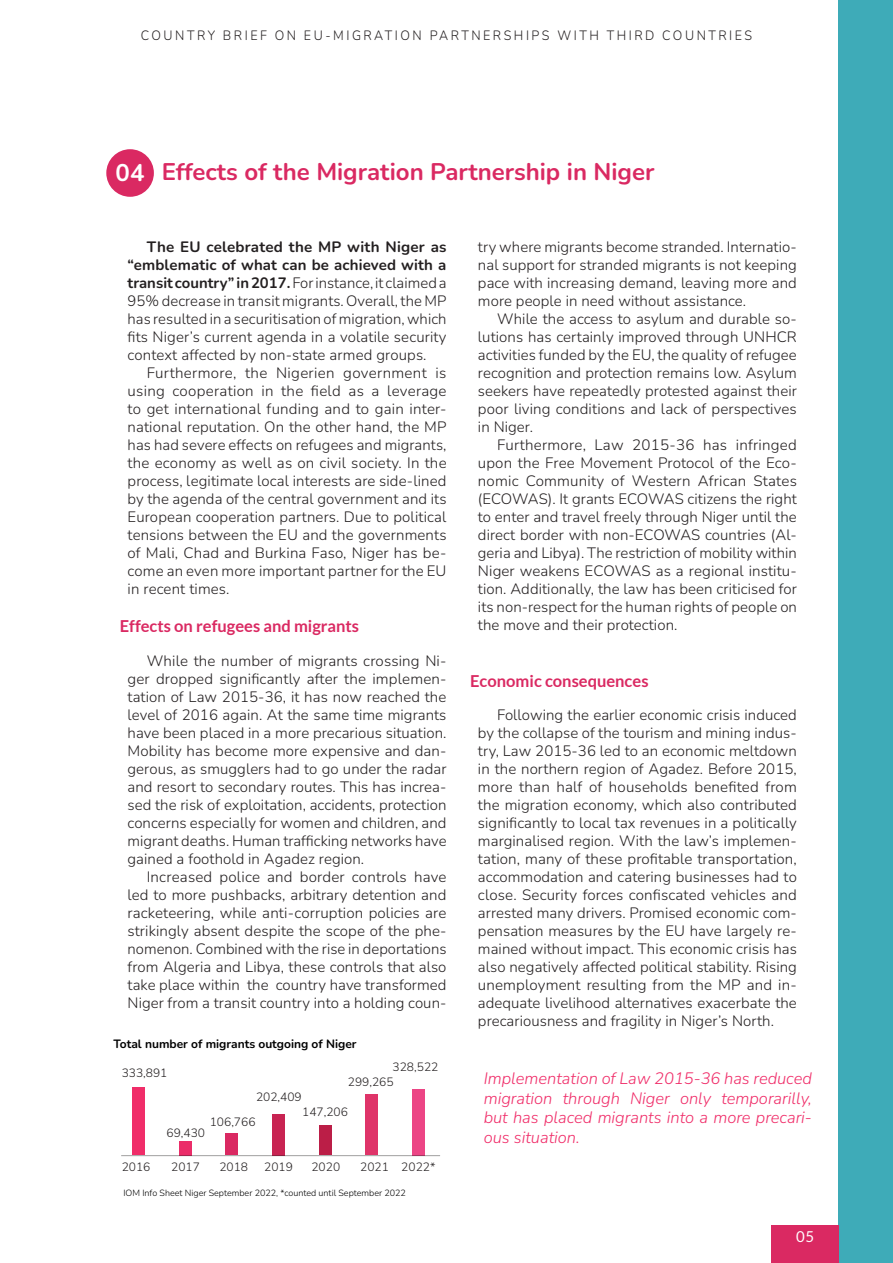
<style>
.page{position:relative;width:893px;height:1263px;background:#fff}
.page>*{position:absolute;margin:0;border:0;box-sizing:border-box;transform-origin:0 0}
.t1{font:700 24px "Nunito";color:#da2962}
.t2{font:700 24px "Nunito";color:#fff}
.t3{font:italic 300 16.5px/19.8px "Nunito";color:#f02d69;text-align:justify}
.t4{font:700 16.5px "Lato";color:#da2962}
.Fließtext_Sans_Flatt{font:300 15px/18px "Nunito";letter-spacing:.005em;color:#231f20;text-align:justify}
.Fließtext_Sans_Flatt-2{font:700 15px "Nunito";letter-spacing:.015em;color:#231f20}
.Fließtext_Sans_Flatt-3{font:15px "Lato";color:#fff}
.Fließtext{font:300 13.5px "Nunito";letter-spacing:.2em;color:#231f20;scale:.93 1}
.t5{font:300 12px "Nunito";color:#231f20}
.t6{font:700 12px "Nunito";color:#000}
.t7{font:300 9px "Nunito";color:#000}
.s1{font-weight:700}
</style>
<div class="page">
<div style="left:839px;top:0;width:54px;height:1263px;background:#3eabb8"></div>
<div style="left:106px;top:149px;width:48px;height:48px;background:#da2962;border-radius:50%"></div>
<div style="left:771px;top:1225px;width:68px;height:38px;background:#da2962"></div>
<div style="left:179px;top:1141px;width:12px;height:14px;background:#eb2d69"></div>
<div style="left:226px;top:1133px;width:12px;height:22px;background:#da2962"></div>
<div style="left:272px;top:1114px;width:12px;height:41px;background:#c82352"></div>
<div style="left:319px;top:1125px;width:12px;height:30px;background:#bb1e47"></div>
<div style="left:366px;top:1094px;width:12px;height:61px;background:#df3469"></div>
<div style="left:412px;top:1089px;width:12px;height:66px;background:#ec4585"></div>
<div style="left:132px;top:1087px;width:13px;height:68px;background:#f02d69"></div>
<hr style="left:121px;top:1155px;width:319px;height:1px;background:#231f20">
<p class="Fließtext" style="left:141px;top:26px;width:659px">COUNTRY BRIEF ON EU-MIGRATION PARTNERSHIPS WITH THIRD COUNTRIES</p>
<p class="t2" style="left:116px;top:156px;width:30px">04</p>
<p class="t1" style="left:162px;top:155px;width:494px">Effects of the Migration Partnership in Niger</p>
<p class="Fließtext_Sans_Flatt-2" style="left:147px;top:236px;width:301px">The EU celebrated the MP with Niger as</p>
<p class="Fließtext_Sans_Flatt" style="left:128px;top:255px;width:321px"><span class="s1">“emblematic of what can be achieved with a transit country” in 2017.</span> For instance, it claimed a 95% decrease in transit migrants. Overall, the MP has resulted in a securitisation of migration, which fits Niger’s current agenda in a volatile security</p>
<p class="Fließtext_Sans_Flatt" style="left:128px;top:345px;width:301px">context affected by non-state armed groups.</p>
<p class="Fließtext_Sans_Flatt" style="left:128px;top:363px;width:321px;text-indent:19px">Furthermore, the Nigerien government is using cooperation in the field as a leverage to get international funding and to gain inter-</p>
<p class="Fließtext_Sans_Flatt" style="left:128px;top:417px;width:321px">national reputation. On the other hand, the MP has had severe effects on refugees and migrants, the economy as well as on civil society. In the process, legitimate local interests are side-lined by the agenda of the central government and its European cooperation partners. Due to political tensions between the EU and the governments of Mali, Chad and Burkina Faso, Niger has be-</p>
<p class="Fließtext_Sans_Flatt" style="left:128px;top:561px;width:320px">come an even more important partner for the EU in recent times.</p>
<p class="t4" style="left:120px;top:617px;width:241px">Effects on refugees and migrants</p>
<p class="Fließtext_Sans_Flatt" style="left:128px;top:651px;width:320px;text-indent:19px">While the number of migrants crossing Ni&shy;ger dropped significantly after the implemen&shy;tation of Law 2015-36, it has now reached the level of 2016 again. At the same time migrants have been placed in a more precarious situation.<br>Mobility has become more expensive and dan-</p>
<p class="Fließtext_Sans_Flatt" style="left:128px;top:759px;width:321px">gerous, as smugglers had to go under the radar and resort to secondary routes. This has increa&shy;sed the risk of exploitation, accidents, protection concerns especially for women and children, and migrant deaths. Human trafficking networks have gained a foothold in Agadez region.</p>
<p class="Fließtext_Sans_Flatt" style="left:128px;top:867px;width:321px;text-indent:19px">Increased police and border controls have led to more pushbacks, arbitrary detention and racketeering, while anti-corruption policies are strikingly absent despite the scope of the phe-</p>
<p class="Fließtext_Sans_Flatt" style="left:128px;top:939px;width:320px">nomenon. Combined with the rise in deportations from Algeria and Libya, these controls that also take place within the country have transformed Niger from a transit country into a holding coun-</p>
<p class="t6" style="left:113px;top:1035px;width:245px">Total number of migrants outgoing of Niger</p>
<p class="t5" style="left:122px;top:1065px;width:47px">333,891</p>
<p class="t5" style="left:256px;top:1088px;width:47px">202,409</p>
<p class="t5" style="left:393px;top:1058px;width:47px">328,522</p>
<p class="t5" style="left:348px;top:1073px;width:47px">299,265</p>
<p class="t5" style="left:210px;top:1113px;width:47px">106,766</p>
<p class="t5" style="left:167px;top:1124px;width:40px">69,430</p>
<p class="t5" style="left:302px;top:1103px;width:47px">147,206</p>
<p class="t5" style="left:122px;top:1158px;width:30px">2016</p>
<p class="t5" style="left:171px;top:1158px;width:30px">2017</p>
<p class="t5" style="left:219px;top:1158px;width:30px">2018</p>
<p class="t5" style="left:264px;top:1158px;width:30px">2019</p>
<p class="t5" style="left:311px;top:1158px;width:30px">2020</p>
<p class="t5" style="left:360px;top:1158px;width:30px">2021</p>
<p class="t5" style="left:401px;top:1158px;width:36px">2022*</p>
<p class="t7" style="left:123px;top:1187px;width:284px">IOM Info Sheet Niger September 2022, *counted until September 2022</p>
<p class="Fließtext_Sans_Flatt" style="left:478px;top:237px;width:320px">try where migrants become stranded. Internatio&shy;nal support for stranded migrants is not keeping pace with increasing demand, leaving more and more people in need without assistance.</p>
<p class="Fließtext_Sans_Flatt" style="left:478px;top:309px;width:320px;text-indent:19px">While the access to asylum and durable so&shy;lutions has certainly improved through UNHCR activities funded by the EU, the quality of refugee</p>
<p class="Fließtext_Sans_Flatt" style="left:478px;top:363px;width:320px">recognition and protection remains low. Asylum seekers have repeatedly protested against their poor living conditions and lack of perspectives in Niger.</p>
<p class="Fließtext_Sans_Flatt" style="left:478px;top:435px;width:320px;text-indent:19px">Furthermore, Law 2015-36 has infringed upon the Free Movement Protocol of the Eco&shy;nomic Community of Western African States (ECOWAS). It grants ECOWAS citizens the right to enter and travel freely through Niger until the direct border with non-ECOWAS countries (Al&shy;geria and Libya). The restriction of mobility within Niger weakens ECOWAS as a regional institu-</p>
<p class="Fließtext_Sans_Flatt" style="left:478px;top:579px;width:321px">tion. Additionally, the law has been criticised for its non-respect for the human rights of people on the move and their protection.</p>
<p class="t4" style="left:470px;top:671px;width:180px">Economic consequences</p>
<p class="Fließtext_Sans_Flatt" style="left:478px;top:705px;width:320px;text-indent:19px">Following the earlier economic crisis induced by the collapse of the tourism and mining indus&shy;try, Law 2015-36 led to an economic meltdown in the northern region of Agadez. Before 2015, more than half of households benefited from the migration economy, which also contributed significantly to local tax revenues in a politically marginalised region. With the law’s implemen&shy;tation, many of these profitable transportation, accommodation and catering businesses had to close. Security forces confiscated vehicles and arrested many drivers. Promised economic com&shy;pensation measures by the EU have largely re&shy;mained without impact. This economic crisis has also negatively affected political stability. Rising unemployment resulting from the MP and in-</p>
<p class="Fließtext_Sans_Flatt" style="left:478px;top:993px;width:320px">adequate livelihood alternatives exacerbate the precariousness and fragility in Niger’s North.</p>
<p class="t3" style="left:484px;top:1068px;width:330px">Implementation of Law 2015-36 has reduced migration through Niger only temporarilly, but has placed migrants into a more precari&shy;ous situation.</p>
<p class="Fließtext_Sans_Flatt-3" style="left:796px;top:1228px;width:19px">05</p>
</div>
